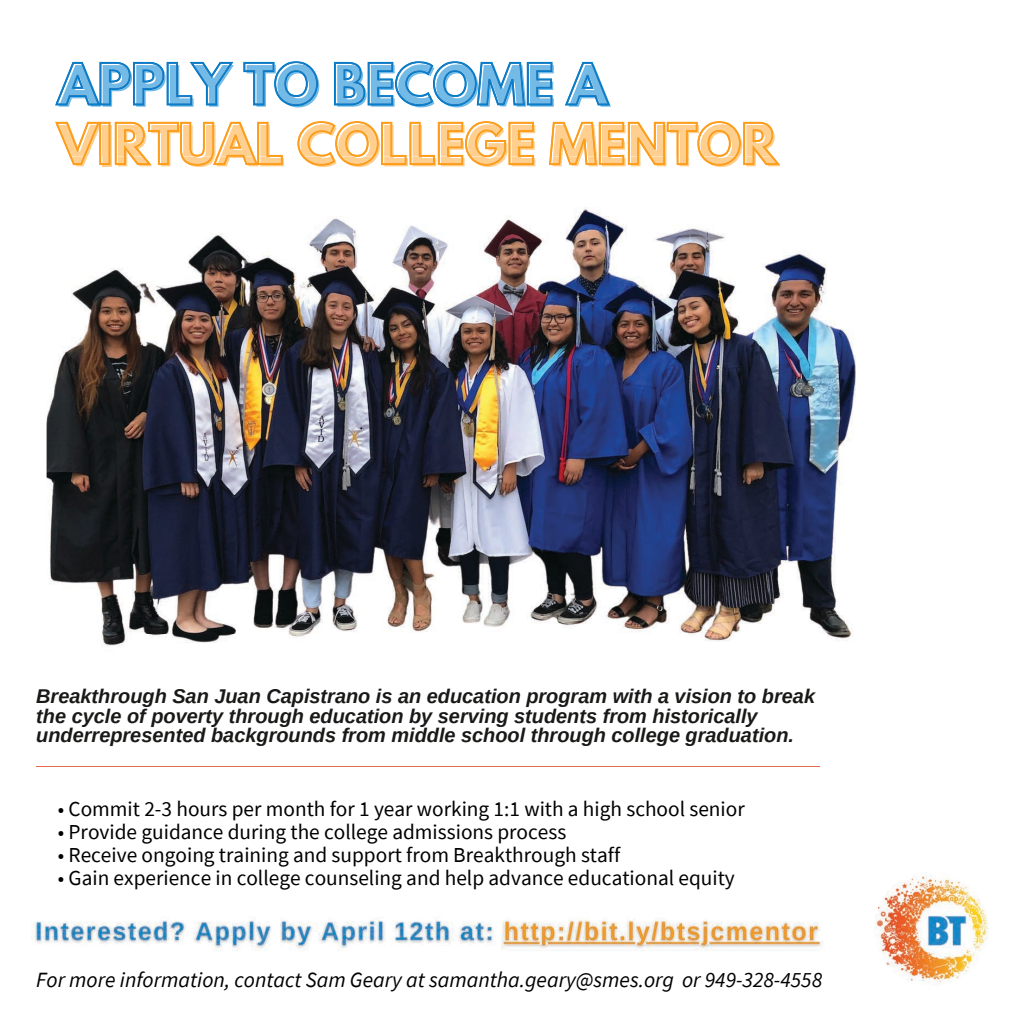
<style>
.page{position:relative;width:1013px;height:1013px;background:#fff}
.page>*{position:absolute;margin:0;border:0;box-sizing:border-box;transform-origin:0 0}
.t1{font:700 50.38px "League Spartan";color:#73b9e6}
.t2{font:700 50.12px "League Spartan";color:#ffcf8d}
.t3{font:italic 21.75px "Source Sans Pro";color:#000}
.t4{font:21.25px "Source Sans Pro";color:#000}
.t5{font:italic 700 19.88px/19.4px "Arimo";color:#191918}
</style>
<div class="page">
<img style="left:47px;top:207px;width:809px;height:440px">
<hr style="left:36px;top:766px;width:783px;height:1px;background:#e36b4d">
<img style="left:874px;top:871px;width:114px;height:115px;border-radius:57px">
<svg style="left:55px;top:121px;width:725px;height:45px"></svg>
<svg style="left:55px;top:61px;width:555px;height:45px"></svg>
<img style="left:31px;top:919px;width:792px;height:32px">
<h1 class="t1" style="left:60px;top:61px;width:551px">APPLY TO BECOME A</h1>
<h2 class="t2" style="left:60px;top:121px;width:720px">VIRTUAL COLLEGE MENTOR</h2>
<p class="t5" style="left:36px;top:686px;width:780px">Breakthrough San Juan Capistrano is an education program with a vision to break the cycle of poverty through education by serving students from historically underrepresented backgrounds from middle school through college graduation.</p>
<p class="t4" style="left:58px;top:795px;width:688px">• Commit 2-3 hours per month for 1 year working 1:1 with a high school senior</p>
<p class="t4" style="left:58px;top:818px;width:510px">• Provide guidance during the college admissions process</p>
<p class="t4" style="left:58px;top:841px;width:564px">• Receive ongoing training and support from Breakthrough staff</p>
<p class="t4" style="left:58px;top:864px;width:678px">• Gain experience in college counseling and help advance educational equity</p>
<p class="t3" style="left:36px;top:965px;width:787px">For more information, contact Sam Geary at samantha.geary@smes.org or 949-328-4558</p>
</div>
